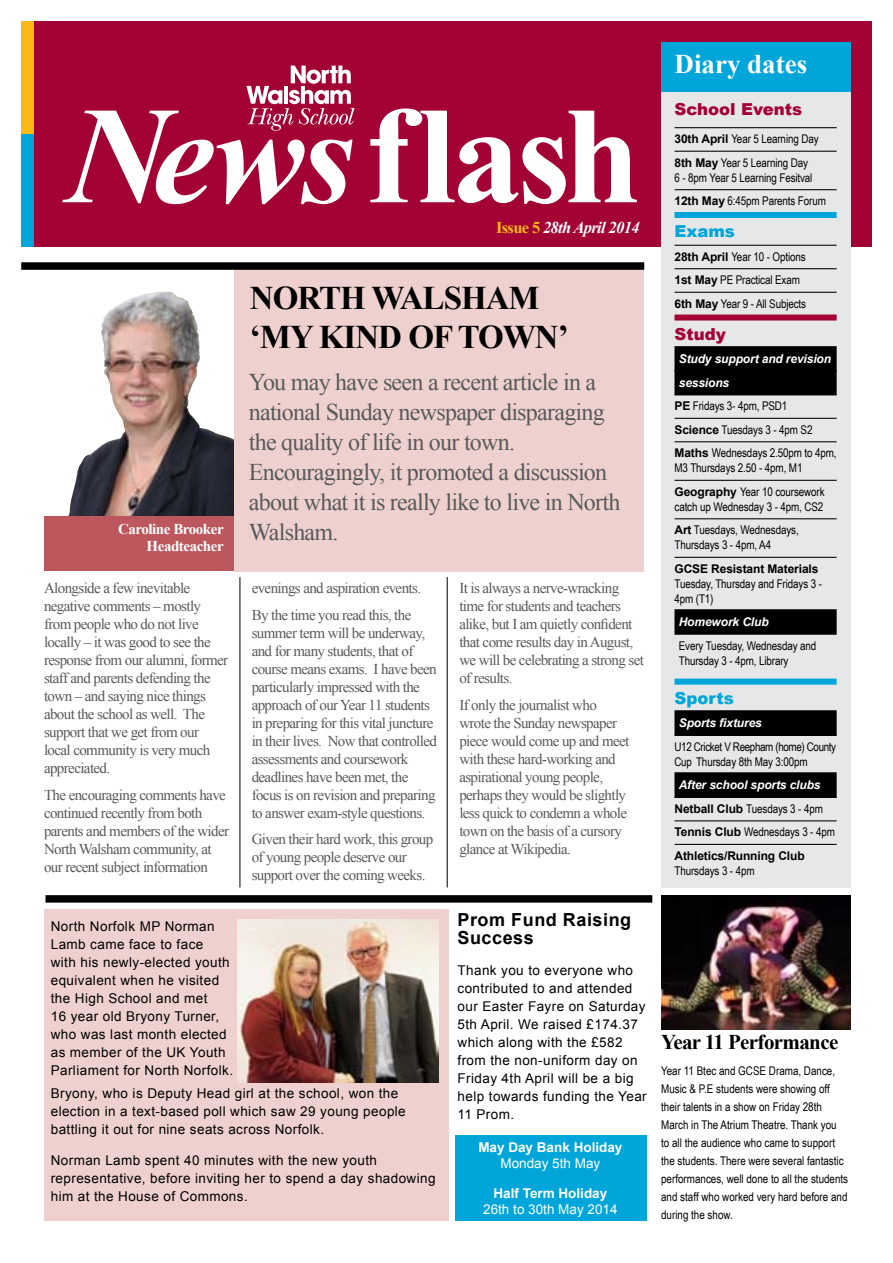
<style>
.page{position:relative;width:893px;height:1263px;background:#fff}
.page>*{position:absolute;margin:0;border:0;box-sizing:border-box;transform-origin:0 0}
.t1{font:700 138.45px "Times New Roman";letter-spacing:-.03em;color:#fff}
.t2{font:700 33px/38.5px "Times New Roman";letter-spacing:-.03em;color:#000}
.t3{font:700 27px "Times New Roman";color:#fff}
.t4{font:24px/30px "Times New Roman";letter-spacing:-.03em;color:#58595b}
.t5{font:700 21px "Times New Roman";letter-spacing:-.03em;color:#000}
.t6{font:700 18px/18px "Arial";letter-spacing:.03em;color:#000}
.t7{font:italic 700 16.5px "Times New Roman";letter-spacing:-.04em;color:#fff}
.t8{font:900 16.5px "Arial";color:#a30234}
.t9{font:900 16.5px "Arial";color:#00a5da}
.t10{font:15px/18px "Times New Roman";letter-spacing:-.04em;color:#58595b}
.t11{font:700 15px/16.5px "Times New Roman";letter-spacing:-.03em;color:#fff;text-align:right}
.t12{font:13.5px/18px "Arial";letter-spacing:.03em;color:#000}
.t13{font:700 13.5px "Arial";color:#fff}
.t14{font:13.5px "Arial";color:#fff}
.t15{font:italic 700 12.15px/23.5px "Arial";letter-spacing:-.01em;color:#fff}
.t16{font:12px/23.5px "Arial Narrow";letter-spacing:-.01em;color:#000}
.t17{font:12px/15px "Arial Narrow";letter-spacing:-.03em;color:#000}
.t18{font:italic 700 12px "Arial";letter-spacing:-.01em;color:#fff}
.t19{font:700 12px "Arial";letter-spacing:-.01em;color:#000}
.s1{font-style:italic}
.s2{font-style:normal;color:#fdb913}
.s3{font-family:"Arial";font-weight:700}
</style>
<div class="page">
<div style="left:21px;top:21px;width:851px;height:226px;background:#a30234"></div>
<img style="left:67px;top:292px;width:168px;height:225px">
<div style="left:44px;top:517px;width:191px;height:54px;background:#bc575d"></div>
<div style="left:235px;top:266px;width:409px;height:305px;background:#eed1ce"></div>
<div style="left:44px;top:909px;width:405px;height:312px;background:#eed1ce"></div>
<div style="left:661px;top:42px;width:189px;height:50px;background:#00a5da"></div>
<div style="left:661px;top:92px;width:189px;height:795px;background:#e6e7e8"></div>
<hr style="left:674px;top:127px;width:163px;height:1px;background:#000">
<hr style="left:674px;top:151px;width:163px;height:1px;background:#000">
<hr style="left:674px;top:189px;width:163px;height:1px;background:#000">
<div style="left:674px;top:212px;width:163px;height:6px;background:#00a5da"></div>
<hr style="left:674px;top:245px;width:163px;height:1px;background:#000">
<hr style="left:674px;top:268px;width:163px;height:1px;background:#000">
<hr style="left:674px;top:292px;width:163px;height:1px;background:#000">
<div style="left:674px;top:314px;width:163px;height:6px;background:#a30234"></div>
<div style="left:674px;top:346px;width:163px;height:26px;background:#000"></div>
<div style="left:674px;top:370px;width:163px;height:25px;background:#000"></div>
<hr style="left:674px;top:418px;width:163px;height:1px;background:#000">
<hr style="left:674px;top:441px;width:163px;height:1px;background:#000">
<hr style="left:674px;top:480px;width:163px;height:1px;background:#000">
<hr style="left:674px;top:518px;width:163px;height:1px;background:#000">
<hr style="left:674px;top:557px;width:163px;height:1px;background:#000">
<div style="left:674px;top:609px;width:163px;height:26px;background:#000"></div>
<div style="left:674px;top:679px;width:163px;height:6px;background:#00a5da"></div>
<div style="left:674px;top:710px;width:163px;height:26px;background:#000"></div>
<div style="left:674px;top:772px;width:163px;height:26px;background:#000"></div>
<hr style="left:674px;top:820px;width:163px;height:1px;background:#000">
<hr style="left:674px;top:844px;width:163px;height:1px;background:#000">
<div style="left:21px;top:21px;width:13px;height:113px;background:#fdb913"></div>
<div style="left:21px;top:134px;width:13px;height:113px;background:#00a5da"></div>
<div style="left:21px;top:262px;width:623px;height:8px;background:#000"></div>
<div style="left:46px;top:895px;width:606px;height:8px;background:#000"></div>
<hr style="left:240px;top:577px;width:1px;height:310px;background:#000">
<hr style="left:447px;top:577px;width:1px;height:310px;background:#000">
<svg style="left:246px;top:66px;width:109px;height:65px"></svg>
<div style="left:455px;top:1135px;width:191px;height:86px;background:#00a5da"></div>
<img style="left:238px;top:919px;width:200px;height:163px">
<img style="left:661px;top:895px;width:189px;height:135px">
<h1 class="t1" style="left:67px;top:60px;width:576px"><span class="s1">News</span>flash</h1>
<p class="t7" style="left:496px;top:216px;width:145px"><span class="s2">Issue 5</span> 28th April 2014</p>
<p class="t11" style="left:118px;top:521px;width:107px">Caroline Brooker<br>Headteacher</p>
<p class="t10" style="left:44px;top:579px;width:186px">Alongside a few inevitable negative comments – mostly from people who do not live locally – it was good to see the response from our alumni, former staff and parents defending the town – and saying nice things about the school as well. The support that we get from our local community is very much appreciated.</p>
<p class="t10" style="left:44px;top:785px;width:187px">The encouraging comments have continued recently from both parents and members of the wider<br>North Walsham community, at our recent subject information</p>
<h2 class="t2" style="left:250px;top:278px;width:320px">NORTH WALSHAM ‘MY KIND OF TOWN’</h2>
<h3 class="t4" style="left:249px;top:366px;width:373px">You may have seen a recent article in a national Sunday newspaper disparaging the quality of life in our town.<br>Encouragingly, it promoted a discussion about what it is really like to live in North Walsham.</h3>
<p class="t10" style="left:252px;top:574px;width:171px;line-height:26.5px">evenings and aspiration events.<br>By the time you read this, the</p>
<p class="t10" style="left:252px;top:623px;width:187px">summer term will be underway, and for many students, that of course means exams. I have been particularly impressed with the approach of our Year 11 students in preparing for this vital juncture in their lives. Now that controlled assessments and coursework deadlines have been met, the focus is on revision and preparing to answer exam-style questions.</p>
<p class="t10" style="left:252px;top:830px;width:183px">Given their hard work, this group of young people deserve our support over the coming weeks.</p>
<p class="t10" style="left:459px;top:579px;width:186px">It is always a nerve-wracking time for students and teachers alike, but I am quietly confident that come results day in August, we will be celebrating a strong set of results.</p>
<p class="t10" style="left:459px;top:695px;width:172px">If only the journalist who wrote the Sunday newspaper piece would come up and meet with these hard-working and aspirational young people, perhaps they would be slightly less quick to condemn a whole town on the basis of a cursory glance at Wikipedia.</p>
<p class="t12" style="left:51px;top:917px;width:184px">North Norfolk MP Norman<br>Lamb came face to face<br>with his newly-elected youth equivalent when he visited the High School and met<br>16 year old Bryony Turner, who was last month elected as member of the UK Youth<br>Parliament for North Norfolk.</p>
<p class="t12" style="left:51px;top:1085px;width:357px">Bryony, who is Deputy Head girl at the school, won the election in a text-based poll which saw 29 young people battling it out for nine seats across Norfolk.</p>
<p class="t12" style="left:51px;top:1151px;width:386px">Norman Lamb spent 40 minutes with the new youth representative, before inviting her to spend a day shadowing him at the House of Commons.</p>
<p class="t6" style="left:458px;top:911px;width:175px">Prom Fund Raising<br>Success</p>
<p class="t12" style="left:458px;top:961px;width:191px">Thank you to everyone who contributed to and attended our Easter Fayre on Saturday<br>5th April. We raised £174.37 which along with the £582 from the non-uniform day on<br>Friday 4th April will be a big help towards funding the Year<br>11 Prom.</p>
<p class="t13" style="left:478px;top:1138px;width:146px">May Day Bank Holiday</p>
<p class="t14" style="left:500px;top:1155px;width:101px">Monday 5th May</p>
<p class="t13" style="left:493px;top:1184px;width:115px">Half Term Holiday</p>
<p class="t14" style="left:483px;top:1201px;width:136px">26th to 30th May 2014</p>
<h3 class="t3" style="left:674px;top:46px;width:134px">Diary dates</h3>
<p class="t8" style="left:674px;top:97px;width:129px">School Events</p>
<p class="t16" style="left:674px;top:127px;width:146px"><span class="s3">30th April</span> Year 5 Learning Day<br><span class="s3">8th May</span> Year 5 Learning Day</p>
<p class="t16" style="left:674px;top:165px;width:153px">6 - 8pm Year 5 Learning Fesitval<br><span class="s3">12th May</span> 6:45pm Parents Forum</p>
<p class="t9" style="left:674px;top:219px;width:62px">Exams</p>
<p class="t16" style="left:674px;top:244px;width:133px"><span class="s3">28th April</span> Year 10 - Options<br><span class="s3">1st May</span> PE Practical Exam<br><span class="s3">6th May</span> Year 9 - All Subjects</p>
<p class="t8" style="left:674px;top:322px;width:53px">Study</p>
<p class="t15" style="left:679px;top:347px;width:154px">Study support and revision sessions</p>
<p class="t16" style="left:674px;top:394px;width:164px"><span class="s3">PE</span> Fridays 3- 4pm, PSD1<br><span class="s3">Science</span> Tuesdays 3 - 4pm S2<br><span class="s3">Maths</span> Wednesdays 2.50pm to 4pm,</p>
<p class="t16" style="left:674px;top:456px;width:152px">M3 Thursdays 2.50 - 4pm, M1<br><span class="s3">Geography</span> Year 10 coursework</p>
<p class="t16" style="left:674px;top:494px;width:150px">catch up Wednesday 3 - 4pm, CS2<br><span class="s3">Art</span> Tuesdays, Wednesdays,</p>
<p class="t16" style="left:674px;top:533px;width:98px">Thursdays 3 - 4pm, A4</p>
<p class="t19" style="left:674px;top:560px;width:145px">GCSE Resistant Materials</p>
<p class="t16" style="left:674px;top:576px;width:149px;line-height:15px">Tuesday, Thursday and Fridays 3 -<br>4pm (T1)</p>
<p class="t18" style="left:679px;top:614px;width:91px">Homework Club</p>
<p class="t16" style="left:679px;top:638px;width:139px;line-height:15px">Every Tuesday, Wednesday and<br>Thursday 3 - 4pm, Library</p>
<p class="t9" style="left:674px;top:686px;width:61px">Sports</p>
<p class="t18" style="left:679px;top:715px;width:85px">Sports fixtures</p>
<p class="t17" style="left:674px;top:739px;width:163px">U12 Cricket V Reepham (home) County<br>Cup Thursday 8th May 3:00pm</p>
<p class="t18" style="left:679px;top:777px;width:143px">After school sports clubs</p>
<p class="t16" style="left:674px;top:796px;width:162px"><span class="s3">Netball Club</span> Tuesdays 3 - 4pm<br><span class="s3">Tennis Club</span> Wednesdays 3 - 4pm</p>
<p class="t19" style="left:674px;top:847px;width:132px">Athletics/Running Club</p>
<p class="t16" style="left:674px;top:858px;width:82px">Thursdays 3 - 4pm</p>
<h3 class="t5" style="left:661px;top:1027px;width:179px">Year 11 Performance</h3>
<p class="t16" style="left:661px;top:1062px;width:189px;line-height:18px">Year 11 Btec and GCSE Drama, Dance, Music &amp; P.E students were showing off their talents in a show on Friday 28th March in The Atrium Theatre. Thank you<br>to all the audience who came to support the students. There were several fantastic performances, well done to all the students and staff who worked very hard before and during the show.</p>
</div>
